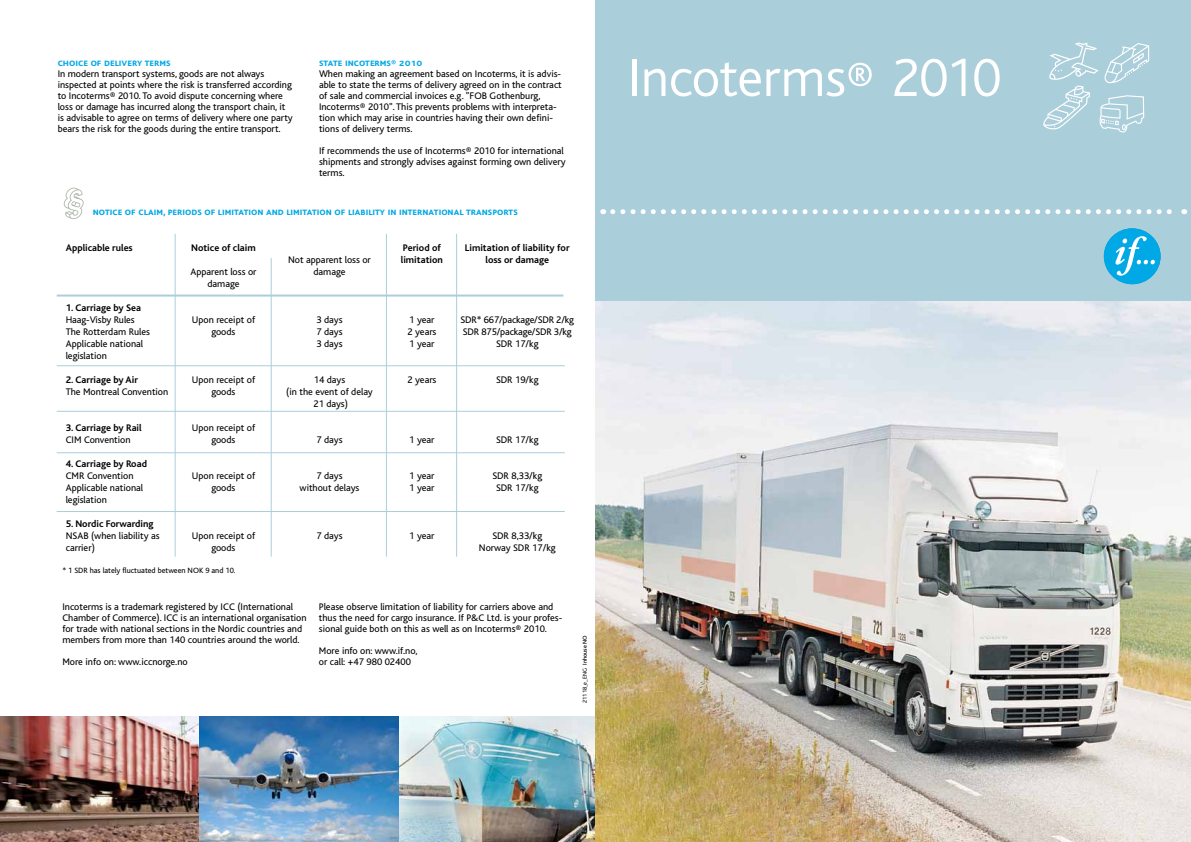
<style>
.page{position:relative;width:1191px;height:842px;background:#fff}
.page>*{position:absolute;margin:0;border:0;box-sizing:border-box;transform-origin:0 0}
.t1{font:300 56px "Bliss If";letter-spacing:-.015em;color:#fff}
.t2{font:700 11px "Bliss If Caps";color:#00a8e5}
.t3{font:10px/12px "Bliss If";color:#000;text-align:center}
.t4{font:700 10px/12px "Bliss If";color:#000}
.t5{font:8px "Bliss If";color:#000}
.t6{font:6px "Bliss If";color:#000}
.s1{font-size:9px}
.s2{font-weight:500}
.s3{font-size:50px}
</style>
<div class="page">
<img style="left:0;top:716px;width:595px;height:126px">
<hr style="left:175px;top:234px;width:1px;height:323px;background:#abcedb">
<hr style="left:271px;top:258px;width:1px;height:299px;background:#abcedb">
<hr style="left:386px;top:234px;width:1px;height:323px;background:#abcedb">
<hr style="left:456px;top:234px;width:1px;height:323px;background:#abcedb">
<hr style="left:57px;top:295px;width:506px;height:2px;background:#abcedb">
<hr style="left:57px;top:365px;width:508px;height:1px;background:#abcedb">
<hr style="left:57px;top:411px;width:508px;height:1px;background:#abcedb">
<hr style="left:57px;top:511px;width:508px;height:1px;background:#abcedb">
<hr style="left:57px;top:452px;width:508px;height:1px;background:#abcedb">
<svg style="left:64px;top:188px;width:20px;height:31px"></svg>
<img style="left:595px;top:300px;width:596px;height:542px">
<div style="left:595px;top:0;width:596px;height:300px;background:#abcedb"></div>
<div style="left:1103px;top:228px;width:57px;height:56px;background:#00a8e5;border-radius:50%"></div>
<svg style="left:1115px;top:236px;width:40px;height:40px"></svg>
<svg style="left:613px;top:209px;width:571px;height:5px"></svg>
<svg style="left:1043px;top:42px;width:106px;height:90px"></svg>
<p class="t2" style="left:58px;top:57px;width:115px">choice of delivery terms</p>
<p class="t3" style="left:58px;top:69px;width:237px;line-height:11px;text-align:left">In modern transport systems, goods are not always inspected at points where the risk is transferred according to Incoterms® 2010. To avoid dispute concerning where loss or damage has incurred along the transport chain, it is advisable to agree on terms of delivery where one party bears the risk for the goods during the entire transport.</p>
<p class="t2" style="left:319px;top:57px;width:105px">state incoterms<span class="s1">®</span> 2010</p>
<p class="t3" style="left:319px;top:69px;width:244px;line-height:11px;text-align:left">When making an agreement based on Incoterms, it is advis&shy;able to state the terms of delivery agreed on in the contract of sale and commercial invoices e.g. "FOB Gothenburg, Incoterms® 2010". This prevents problems with interpreta&shy;tion which may arise in countries having their own defini&shy;tions of delivery terms.</p>
<p class="t3" style="left:319px;top:146px;width:248px;line-height:11px;text-align:left">If recommends the use of Incoterms® 2010 for international shipments and strongly advises against forming own delivery terms.</p>
<p class="t2" style="left:93px;top:206px;width:426px">notice of claim, periods of limitation and limitation of liability in international transports</p>
<p class="t4" style="left:66px;top:242px;width:69px">Applicable rules</p>
<p class="t4" style="left:66px;top:302px;width:77px">1. Carriage by Sea</p>
<p class="t3" style="left:66px;top:314px;width:86px;text-align:left">Haag-Visby Rules<br>The Rotterdam Rules<br>Applicable national legislation</p>
<p class="t4" style="left:66px;top:374px;width:74px">2. Carriage by Air</p>
<p class="t3" style="left:66px;top:386px;width:104px">The Montreal Convention</p>
<p class="t4" style="left:66px;top:422px;width:77px">3. Carriage by Rail</p>
<p class="t3" style="left:66px;top:434px;width:66px">CIM Convention</p>
<p class="t4" style="left:66px;top:458px;width:83px">4. Carriage by Road</p>
<p class="t3" style="left:66px;top:470px;width:79px;text-align:left">CMR Convention<br>Applicable national legislation</p>
<p class="t4" style="left:66px;top:518px;width:89px">5. Nordic Forwarding</p>
<p class="t3" style="left:66px;top:530px;width:96px;text-align:left">NSAB (when liability as carrier)</p>
<p class="t4" style="left:191px;top:242px;width:66px">Notice of claim</p>
<p class="t3" style="left:190px;top:266px;width:68px">Apparent loss or damage</p>
<p class="t3" style="left:192px;top:314px;width:65px">Upon receipt of goods</p>
<p class="t3" style="left:192px;top:374px;width:65px">Upon receipt of goods</p>
<p class="t3" style="left:192px;top:422px;width:65px">Upon receipt of goods</p>
<p class="t3" style="left:192px;top:470px;width:65px">Upon receipt of goods</p>
<p class="t3" style="left:192px;top:530px;width:65px">Upon receipt of goods</p>
<p class="t3" style="left:288px;top:254px;width:84px">Not apparent loss or damage</p>
<p class="t3" style="left:316px;top:314px;width:28px;text-align:justify">3 days 7 days 3 days</p>
<p class="t3" style="left:286px;top:374px;width:88px">14 days<br>(in the event of delay<br>21 days)</p>
<p class="t3" style="left:316px;top:434px;width:28px">7 days</p>
<p class="t3" style="left:299px;top:470px;width:61px">7 days without delays</p>
<p class="t3" style="left:316px;top:530px;width:28px">7 days</p>
<p class="t4" style="left:401px;top:242px;width:44px">Period of limitation</p>
<p class="t4" style="left:465px;top:242px;width:106px;text-align:center">Limitation of liability for loss or damage</p>
<p class="t3" style="left:407px;top:314px;width:30px;text-align:left">1 year<br>2 years<br>1 year</p>
<p class="t3" style="left:407px;top:374px;width:30px">2 years</p>
<p class="t3" style="left:460px;top:314px;width:115px">SDR* 667/package/SDR 2/kg<br>SDR 875/package/SDR 3/kg<br>SDR 17/kg</p>
<p class="t3" style="left:496px;top:374px;width:44px">SDR 19/kg</p>
<p class="t3" style="left:409px;top:434px;width:27px">1 year</p>
<p class="t3" style="left:409px;top:470px;width:27px;text-align:left">1 year<br>1 year</p>
<p class="t3" style="left:409px;top:530px;width:27px">1 year</p>
<p class="t3" style="left:496px;top:434px;width:44px">SDR 17/kg</p>
<p class="t3" style="left:492px;top:470px;width:51px">SDR 8,33/kg<br>SDR 17/kg</p>
<p class="t3" style="left:479px;top:530px;width:78px">SDR 8,33/kg<br>Norway SDR 17/kg</p>
<p class="t5" style="left:62px;top:566px;width:175px">* 1 SDR has lately fluctuated between NOK 9 and 10.</p>
<p class="t3" style="left:62px;top:602px;width:246px;line-height:11px;text-align:left">Incoterms is a trademark registered by ICC (International Chamber of Commerce). ICC is an international organisation for trade with national sections in the Nordic countries and members from more than 140 countries around the world.</p>
<p class="t3" style="left:62px;top:656px;width:127px">More info on: www.iccnorge.no</p>
<p class="t3" style="left:319px;top:602px;width:245px;line-height:11px;text-align:left">Please observe limitation of liability for carriers above and thus the need for cargo insurance. If P&amp;C Ltd. is your profes&shy;sional guide both on this as well as on Incoterms® 2010.</p>
<p class="t3" style="left:319px;top:646px;width:100px;line-height:11px;text-align:left">More info on: www.if.no, or call: +47 980 02400</p>
<p class="t6" style="left:582px;top:703px;width:69px;rotate:-90deg">21118_e_ENG <span class="s2">Inhouse NO</span></p>
<h1 class="t1" style="left:627px;top:48px;width:375px">Incoterms<span class="s3">®</span> 2010</h1>
</div>
